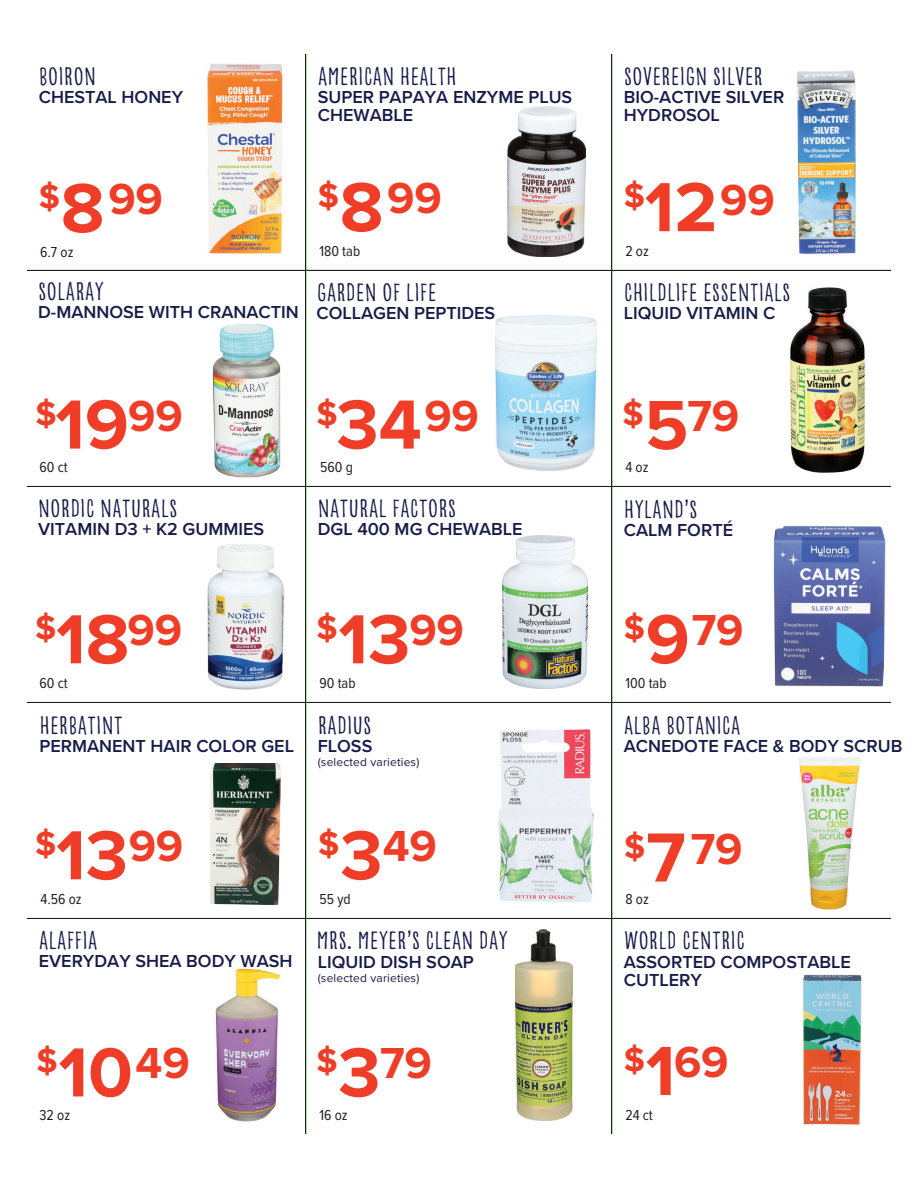
<style>
.page{position:relative;width:918px;height:1188px;background:#fff}
.page>*{position:absolute;margin:0;border:0;box-sizing:border-box;transform-origin:0 0}
.t1{font:700 72px "Proxima Nova";color:#ef3d27}
.t2{font:700 45px "Proxima Nova";letter-spacing:-.005em;color:#ef3d27}
.t3{font:27px "Goodlife Sans Condensed";color:#171b48}
.t4{font:600 18px/18px "Proxima Nova";color:#171b48}
.t5{font:15px "Proxima Nova Cond";color:#211e1e}
.t6{font:12px "Proxima Nova";letter-spacing:.015em;color:#171b48}
.s1{font-size:34.5px}
.s2{font-size:72px}
</style>
<div class="page">
<img style="left:212px;top:324px;width:69px;height:154px">
<img style="left:207px;top:63px;width:76px;height:191px">
<img style="left:495px;top:315px;width:102px;height:156px">
<img style="left:797px;top:70px;width:59px;height:184px">
<img style="left:502px;top:535px;width:85px;height:154px">
<img style="left:773px;top:526px;width:113px;height:161px">
<img style="left:515px;top:929px;width:57px;height:192px">
<img style="left:803px;top:974px;width:59px;height:151px">
<img style="left:799px;top:757px;width:61px;height:153px">
<img style="left:498px;top:729px;width:96px;height:173px">
<img style="left:210px;top:763px;width:70px;height:142px">
<img style="left:215px;top:968px;width:66px;height:154px">
<img style="left:790px;top:287px;width:75px;height:186px">
<img style="left:207px;top:544px;width:77px;height:146px">
<img style="left:508px;top:107px;width:78px;height:150px">
<hr style="left:612px;top:54px;width:1px;height:1080px;background:#201d1e">
<hr style="left:27px;top:486px;width:864px;height:1px;background:#201d1e">
<hr style="left:27px;top:270px;width:864px;height:1px;background:#201d1e">
<hr style="left:27px;top:702px;width:864px;height:1px;background:#201d1e">
<hr style="left:27px;top:918px;width:864px;height:1px;background:#201d1e">
<hr style="left:306px;top:54px;width:1px;height:1080px;background:#201d1e">
<h3 class="t3" style="left:39px;top:60px;width:59px">BOIRON</h3>
<p class="t4" style="left:39px;top:89px;width:146px">CHESTAL HONEY</p>
<h3 class="t3" style="left:318px;top:60px;width:141px">AMERICAN HEALTH</h3>
<p class="t4" style="left:318px;top:89px;width:256px">SUPER PAPAYA ENZYME PLUS<br>CHEWABLE</p>
<h2 class="t2" style="left:39px;top:184px;width:126px"><span class="s1">$</span><span class="s2">8</span>99</h2>
<p class="t5" style="left:40px;top:245px;width:35px">6.7 oz</p>
<h3 class="t3" style="left:38px;top:275px;width:67px">SOLARAY</h3>
<p class="t4" style="left:38px;top:304px;width:262px">D-MANNOSE WITH CRANACTIN</p>
<h2 class="t2" style="left:318px;top:183px;width:126px"><span class="s1">$</span><span class="s2">8</span>99</h2>
<p class="t5" style="left:319px;top:245px;width:42px">180 tab</p>
<h3 class="t3" style="left:316px;top:276px;width:122px">GARDEN OF LIFE</h3>
<p class="t4" style="left:316px;top:305px;width:180px">COLLAGEN PEPTIDES</p>
<h1 class="t1" style="left:35px;top:401px;width:149px"><sup>$</sup>19<sup>99</sup></h1>
<p class="t5" style="left:40px;top:461px;width:30px">60 ct</p>
<h3 class="t3" style="left:38px;top:492px;width:141px">NORDIC NATURALS</h3>
<p class="t4" style="left:38px;top:521px;width:228px">VITAMIN D3 + K2 GUMMIES</p>
<h1 class="t1" style="left:316px;top:401px;width:164px"><sup>$</sup>34<sup>99</sup></h1>
<p class="t5" style="left:320px;top:461px;width:34px">560 g</p>
<h3 class="t3" style="left:318px;top:492px;width:140px">NATURAL FACTORS</h3>
<p class="t4" style="left:318px;top:521px;width:206px">DGL 400 MG CHEWABLE</p>
<h1 class="t1" style="left:35px;top:615px;width:148px"><sup>$</sup>18<sup>99</sup></h1>
<p class="t5" style="left:40px;top:677px;width:30px">60 ct</p>
<h3 class="t3" style="left:40px;top:709px;width:85px">HERBATINT</h3>
<p class="t4" style="left:40px;top:738px;width:256px">PERMANENT HAIR COLOR GEL</p>
<h1 class="t1" style="left:35px;top:831px;width:150px"><sup>$</sup>13<sup>99</sup></h1>
<p class="t5" style="left:40px;top:893px;width:43px">4.56 oz</p>
<h3 class="t3" style="left:39px;top:924px;width:60px">ALAFFIA</h3>
<p class="t4" style="left:39px;top:953px;width:255px">EVERYDAY SHEA BODY WASH</p>
<h1 class="t1" style="left:316px;top:615px;width:149px"><sup>$</sup>13<sup>99</sup></h1>
<p class="t5" style="left:319px;top:677px;width:38px">90 tab</p>
<h3 class="t3" style="left:318px;top:709px;width:55px">RADIUS</h3>
<p class="t4" style="left:318px;top:738px;width:56px">FLOSS</p>
<p class="t6" style="left:318px;top:755px;width:103px">(selected varieties)</p>
<h2 class="t2" style="left:318px;top:831px;width:120px"><span class="s1">$</span><span class="s2">3</span>49</h2>
<p class="t5" style="left:319px;top:893px;width:33px">55 yd</p>
<h3 class="t3" style="left:317px;top:924px;width:193px">MRS. MEYER’S CLEAN DAY</h3>
<p class="t4" style="left:318px;top:954px;width:158px">LIQUID DISH SOAP</p>
<p class="t6" style="left:318px;top:971px;width:103px">(selected varieties)</p>
<h1 class="t1" style="left:37px;top:1048px;width:155px"><sup>$</sup>10<sup>49</sup></h1>
<p class="t5" style="left:40px;top:1109px;width:32px">32 oz</p>
<h2 class="t2" style="left:317px;top:1048px;width:117px"><span class="s1">$</span><span class="s2">3</span>79</h2>
<p class="t5" style="left:319px;top:1109px;width:30px">16 oz</p>
<h3 class="t3" style="left:624px;top:60px;width:141px">SOVEREIGN SILVER</h3>
<p class="t4" style="left:624px;top:89px;width:162px">BIO-ACTIVE SILVER<br>HYDROSOL</p>
<h1 class="t1" style="left:624px;top:183px;width:152px"><sup>$</sup>12<sup>99</sup></h1>
<p class="t5" style="left:625px;top:245px;width:25px">2 oz</p>
<h3 class="t3" style="left:624px;top:276px;width:168px">CHILDLIFE ESSENTIALS</h3>
<p class="t4" style="left:624px;top:305px;width:153px">LIQUID VITAMIN C</p>
<h2 class="t2" style="left:623px;top:401px;width:118px"><span class="s1">$</span><span class="s2">5</span>79</h2>
<p class="t5" style="left:625px;top:461px;width:25px">4 oz</p>
<h3 class="t3" style="left:624px;top:493px;width:75px">HYLAND’S</h3>
<p class="t4" style="left:624px;top:522px;width:111px">CALM FORTÉ</p>
<h2 class="t2" style="left:624px;top:615px;width:121px"><span class="s1">$</span><span class="s2">9</span>79</h2>
<p class="t5" style="left:625px;top:677px;width:43px">100 tab</p>
<h3 class="t3" style="left:624px;top:709px;width:118px">ALBA BOTANICA</h3>
<p class="t4" style="left:624px;top:738px;width:280px">ACNEDOTE FACE &amp; BODY SCRUB</p>
<h2 class="t2" style="left:624px;top:834px;width:120px"><span class="s1">$</span><span class="s2">7</span>79</h2>
<p class="t5" style="left:625px;top:893px;width:25px">8 oz</p>
<h3 class="t3" style="left:624px;top:924px;width:123px">WORLD CENTRIC</h3>
<p class="t4" style="left:624px;top:954px;width:229px">ASSORTED COMPOSTABLE<br>CUTLERY</p>
<h2 class="t2" style="left:624px;top:1047px;width:106px"><span class="s1">$</span><span class="s2">1</span>69</h2>
<p class="t5" style="left:625px;top:1109px;width:29px">24 ct</p>
</div>
